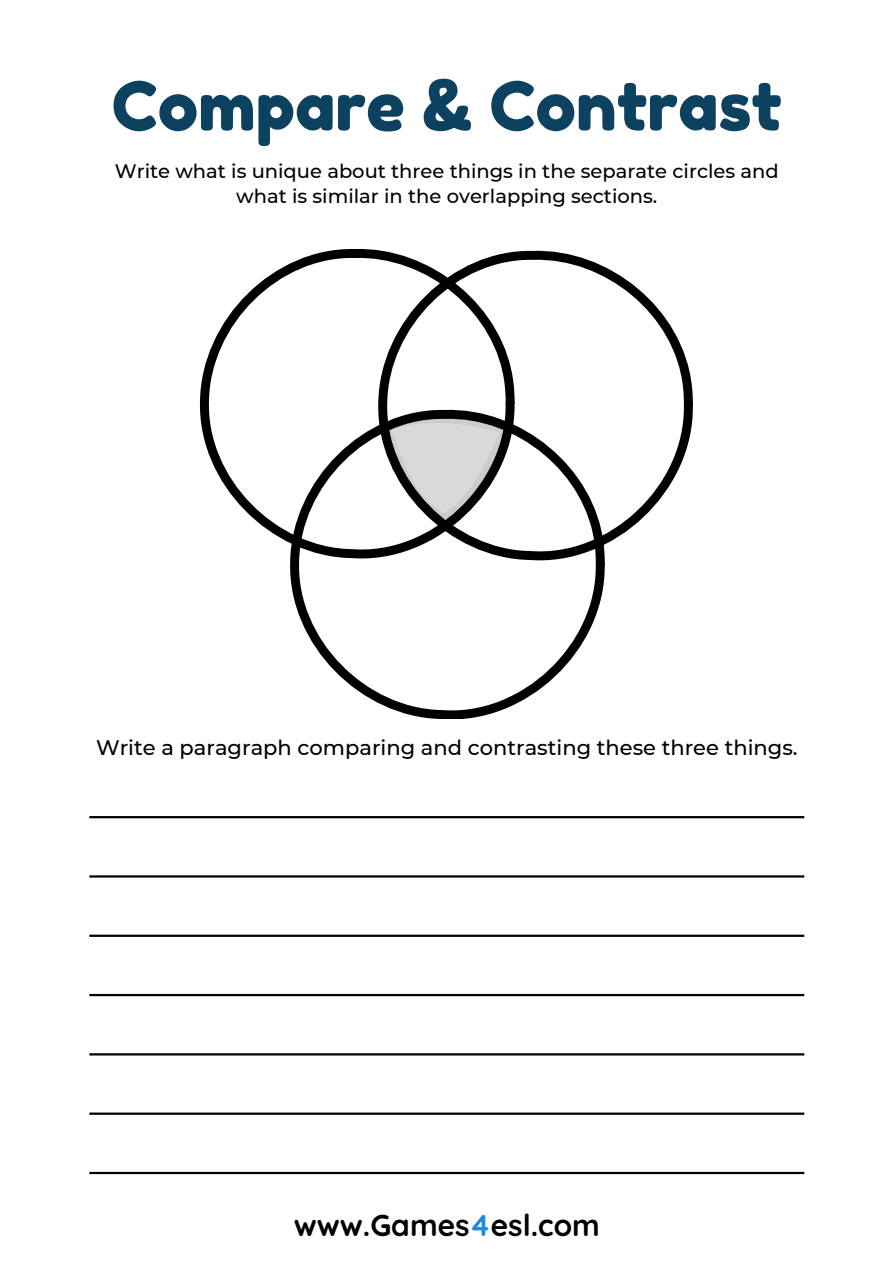
<style>
.page{position:relative;width:894px;height:1264px;background:#fff}
.page>*{position:absolute;margin:0;border:0;box-sizing:border-box;transform-origin:0 0}
.t1{font:67.5px "Fredoka One";color:#0c4160}
.t2{font:700 30px "Quicksand";color:#000}
.t3{font:500 21px "Montserrat";color:#000}
.t4{font:500 19.5px/24.8px "Montserrat";color:#000;text-align:center}
.s1{color:#1b89e0}
</style>
<div class="page">
<svg style="left:202px;top:251px;width:318px;height:309px"></svg>
<svg style="left:292px;top:412px;width:313px;height:307px"></svg>
<svg style="left:380px;top:253px;width:313px;height:309px"></svg>
<hr style="left:89px;top:816px;width:715px;height:2px;background:#000">
<hr style="left:89px;top:934px;width:715px;height:2px;background:#000">
<hr style="left:89px;top:875px;width:715px;height:2px;background:#000">
<hr style="left:89px;top:1053px;width:715px;height:2px;background:#000">
<hr style="left:89px;top:993px;width:715px;height:3px;background:#000">
<hr style="left:89px;top:1171px;width:715px;height:3px;background:#000">
<hr style="left:89px;top:1112px;width:715px;height:2px;background:#000">
<h1 class="t1" style="left:112px;top:65px;width:671px">Compare &amp; Contrast</h1>
<p class="t4" style="left:115px;top:159px;width:665px">Write what is unique about three things in the separate circles and what is similar in the overlapping sections.</p>
<p class="t3" style="left:96px;top:734px;width:703px">Write a paragraph comparing and contrasting these three things.</p>
<p class="t2" style="left:294px;top:1205px;width:307px">www.Games<span class="s1">4</span>esl.com</p>
</div>
